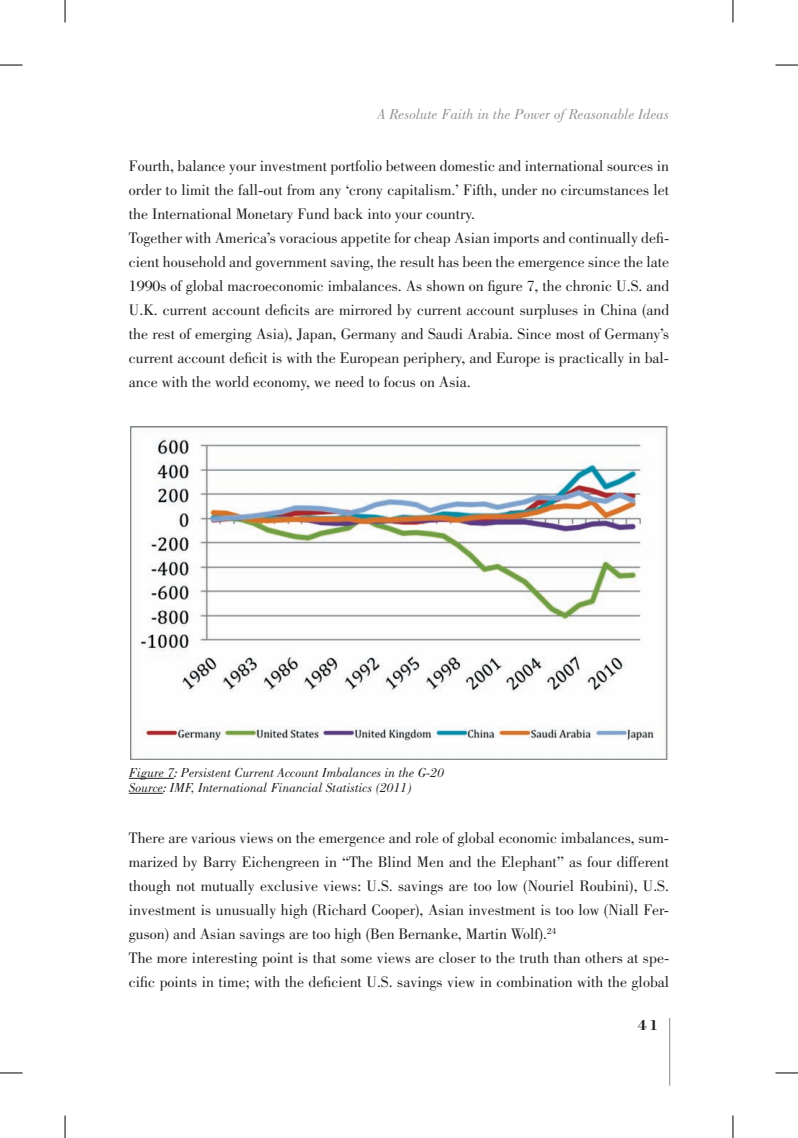
<style>
.page{position:relative;width:798px;height:1138px;background:#fff}
.page>*{position:absolute;margin:0;border:0;box-sizing:border-box;transform-origin:0 0}
.t1{font:15.75px/24px "Bodoni";color:#231f20}
.t2{font:italic 15px "Bodoni";color:#939598}
.t3{font:700 15px "Bodoni";color:#231f20}
.t4{font:italic 13.5px/15px "Bodoni";color:#231f20}
</style>
<div class="page">
<hr style="left:669px;top:1018px;width:1px;height:67px;background:#939598">
<img style="left:130px;top:427px;width:538px;height:332px">
<hr style="left:129px;top:778px;width:45px;height:1px;background:#231f20">
<hr style="left:129px;top:793px;width:34px;height:1px;background:#231f20">
<svg style="left:0;top:65px;width:22px;height:1px"></svg>
<svg style="left:775px;top:65px;width:23px;height:1px"></svg>
<svg style="left:0;top:1072px;width:22px;height:1px"></svg>
<svg style="left:775px;top:1072px;width:23px;height:1px"></svg>
<svg style="left:65px;top:0;width:1px;height:23px"></svg>
<svg style="left:65px;top:1115px;width:1px;height:23px"></svg>
<svg style="left:732px;top:0;width:1px;height:23px"></svg>
<svg style="left:732px;top:1115px;width:1px;height:23px"></svg>
<p class="t2" style="left:377px;top:106px;width:293px">A Resolute Faith in the Power of Reasonable Ideas</p>
<p class="t1" style="left:129px;top:154px;width:542px">Fourth, balance your investment portfolio between domestic and international sources in order to limit the fall-out from any ‘crony capitalism.’ Fifth, under no circumstances let the International Monetary Fund back into your country.<br>Together with America’s voracious appetite for cheap Asian imports and continually defi&shy;cient household and government saving, the result has been the emergence since the late 1990s of global macroeconomic imbalances. As shown on figure 7, the chronic U.S. and U.K. current account deficits are mirrored by current account surpluses in China (and the rest of emerging Asia), Japan, Germany and Saudi Arabia. Since most of Germany’s current account deficit is with the European periphery, and Europe is practically in bal&shy;ance with the world economy, we need to focus on Asia.</p>
<p class="t4" style="left:129px;top:765px;width:317px">Figure 7: Persistent Current Account Imbalances in the G-20<br>Source: IMF, International Financial Statistics (2011)</p>
<p class="t1" style="left:129px;top:826px;width:542px">There are various views on the emergence and role of global economic imbalances, sum&shy;marized by Barry Eichengreen in “The Blind Men and the Elephant” as four different though not mutually exclusive views: U.S. savings are too low (Nouriel Roubini), U.S. investment is unusually high (Richard Cooper), Asian investment is too low (Niall Fer&shy;guson) and Asian savings are too high (Ben Bernanke, Martin Wolf).<sup>24<br></sup>The more interesting point is that some views are closer to the truth than others at spe&shy;cific points in time; with the deficient U.S. savings view in combination with the global</p>
<p class="t3" style="left:638px;top:1015px;width:22px">41</p>
</div>
